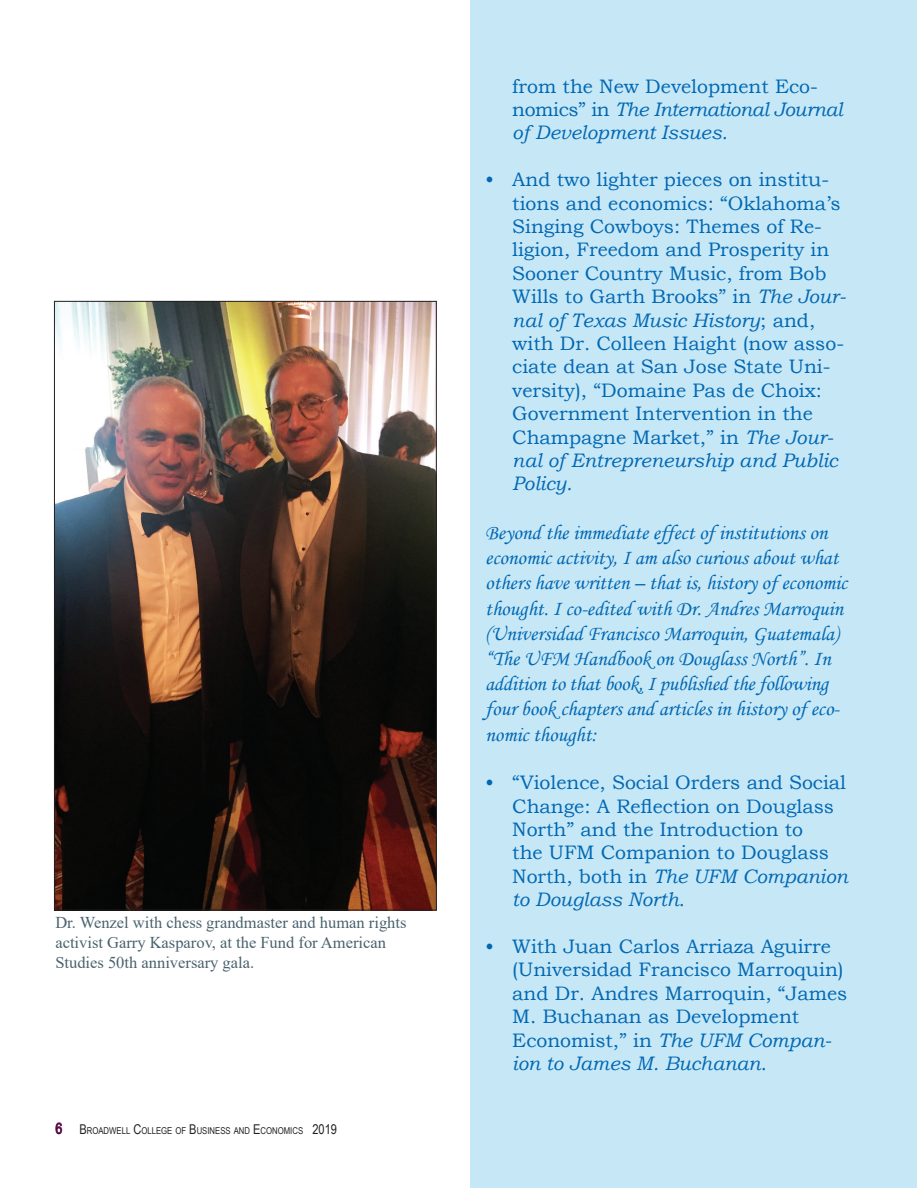
<style>
.page{position:relative;width:918px;height:1188px;background:#fff}
.page>*{position:absolute;margin:0;border:0;box-sizing:border-box;transform-origin:0 0}
.t1{font:21px/25.2px "Monotype Corsiva";color:#0168b3}
.t2{font:19.5px/23.4px "Bookman Old Style";color:#0168b3}
.t3{font:italic 19.5px/23.4px "Bookman Old Style";letter-spacing:-.02em;color:#0168b3}
.t4{font:16.5px/19.8px "Times New Roman";color:#4a626e}
.t5{font:9.45px "Arial Narrow";color:#231f20}
.s1{font-size:15px}
.s2{font-size:13.5px}
.s3{font-style:normal}
.s4{font-style:italic}
</style>
<div class="page">
<svg style="left:55px;top:1122px;width:8px;height:12px"></svg>
<div style="left:471px;top:0;width:446px;height:1188px;background:#c6e7f6"></div>
<img style="left:56px;top:303px;width:378px;height:605px">
<p class="t4" style="left:55px;top:912px;width:353px">Dr. Wenzel with chess grandmaster and human rights activist Garry Kasparov, at the Fund for American<br>Studies 50th anniversary gala.</p>
<p class="t5" style="left:56px;top:1123px;width:283px"><span class="s1">6</span> <span class="s2">B</span>ROADWELL <span class="s2">C</span>OLLEGE OF <span class="s2">B</span>USINESS AND <span class="s2">E</span>CONOMICS <span class="s2">2019</span></p>
<p class="t3" style="left:512px;top:74px;width:332px"><span class="s3">from the New Development Eco&shy;nomics” in</span> The International Journal of Development Issues.</p>
<p class="t2" style="left:512px;top:168px;width:335px;text-indent:-27px">• And two lighter pieces on institu&shy;tions and economics: “Oklahoma’s<br>Singing Cowboys: Themes of Re&shy;ligion, Freedom and Prosperity in<br>Sooner Country Music, from Bob<br>Wills to Garth Brooks” in <span class="s4">The Jour&shy;nal of Texas Music History</span>; and, with Dr. Colleen Haight (now asso&shy;ciate dean at San Jose State Uni&shy;versity), “Domaine Pas de Choix:<br>Government Intervention in the<br>Champagne Market,” in <span class="s4">The Jour&shy;nal of Entrepreneurship and Public<br>Policy.</span></p>
<p class="t1" style="left:485px;top:520px;width:364px">Beyond the immediate effect of institutions on economic activity, I am also curious about what others have written – that is, history of economic thought. I co-edited with Dr. Andres Marroquin (Universidad Francisco Marroquin, Guatemala) “The UFM Handbook on Douglass North”. In addition to that book, I published the following four book chapters and articles in history of eco&shy;nomic thought:</p>
<p class="t2" style="left:512px;top:771px;width:337px;text-indent:-27px">• “Violence, Social Orders and Social<br>Change: A Reflection on Douglass<br>North” and the Introduction to<br>the UFM Companion to Douglass<br>North, both in <span class="s4">The UFM Companion to Douglass North</span>.</p>
<p class="t2" style="left:512px;top:935px;width:337px;text-indent:-27px">• With Juan Carlos Arriaza Aguirre (Universidad Francisco Marroquin) and Dr. Andres Marroquin, “James<br>M. Buchanan as Development<br>Economist,” in <span class="s4">The UFM Compan&shy;ion to James M. Buchanan</span>.</p>
</div>
